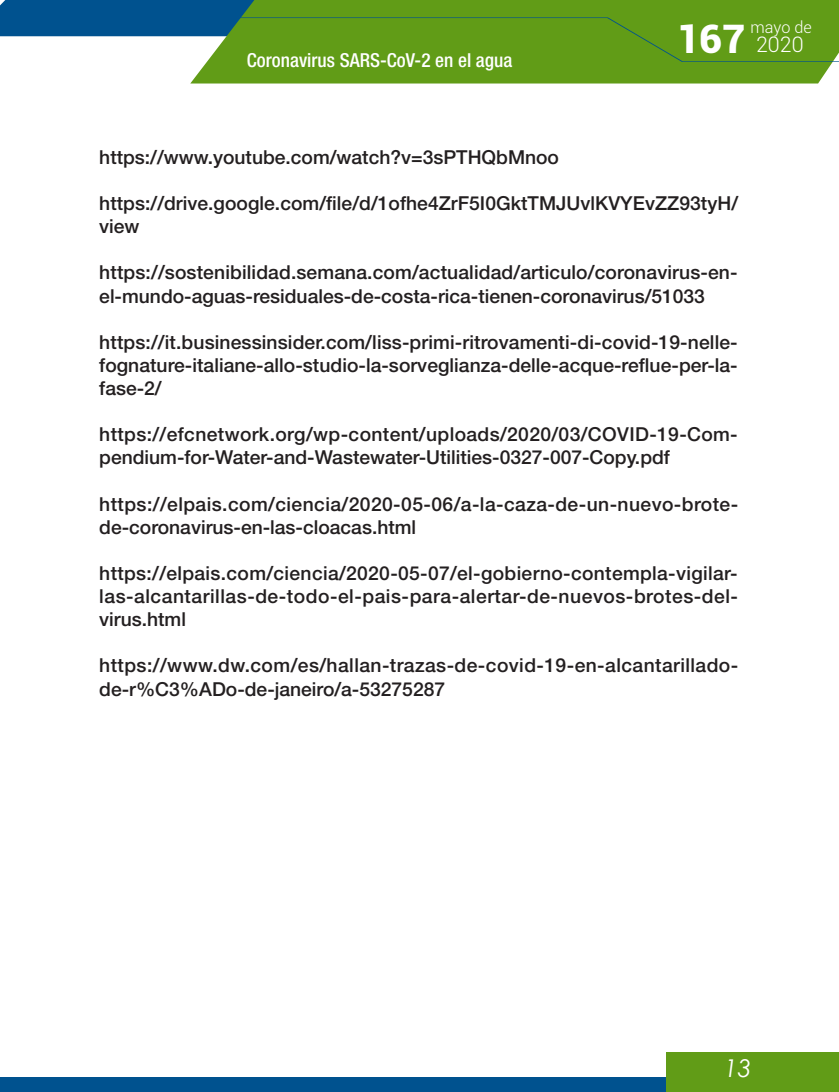
<style>
.page{position:relative;width:839px;height:1092px;background:#fff}
.page>*{position:absolute;margin:0;border:0;box-sizing:border-box;transform-origin:0 0}
.t1{font:900 39.38px "Roboto";color:#fff}
.t2{font:italic 24.5px "Century Gothic";color:#fff}
.t3{font:300 21.35px "Roboto";color:#fff}
.contenidos{font:500 19.25px/23.1px "Helvetica Neue";color:#231f20}
.contenidos-2{font:500 19.25px/23.1px "Helvetica Neue";letter-spacing:.02em;color:#231f20}
.t4{font:500 condensed 19.25px "Helvetica Neue";color:#fff}
.t5{font:300 16.28px "Roboto";color:#fff}
</style>
<div class="page">
<div style="left:0;top:1077px;width:822px;height:14px;background:#00528f"></div>
<div style="left:190px;top:0;width:648px;height:83px;background:#619c17"></div>
<div style="left:190px;top:17px;width:648px;height:45px;background:#619c17"></div>
<svg style="left:0;top:0;width:350px;height:53px"></svg>
<div style="left:665px;top:1051px;width:173px;height:40px;background:#619c17"></div>
<p class="t4" style="left:247px;top:48px;width:267px">Coronavirus SARS-CoV-2 en el agua</p>
<h1 class="t1" style="left:676px;top:11px;width:70px">167</h1>
<p class="t5" style="left:750px;top:16px;width:63px">mayo de</p>
<p class="t3" style="left:756px;top:29px;width:49px">2020</p>
<p class="contenidos" style="left:99px;top:145px;width:461px">https://www.youtube.com/watch?v=3sPTHQbMnoo</p>
<p class="contenidos" style="left:99px;top:191px;width:640px">https://drive.google.com/file/d/1ofhe4ZrF5I0GktTMJUvlKVYEvZZ93tyH/ view</p>
<p class="contenidos" style="left:99px;top:261px;width:639px">https://sostenibilidad.semana.com/actualidad/articulo/coronavirus-en&shy;el-mundo-aguas-residuales-de-costa-rica-tienen-coronavirus/51033</p>
<p class="contenidos" style="left:99px;top:330px;width:640px;text-align:justify">https://it.businessinsider.com/liss-primi-ritrovamenti-di-covid-19-nelle&shy;fognature-italiane-allo-studio-la-sorveglianza-delle-acque-reflue-per-la&shy;fase-2/</p>
<p class="contenidos" style="left:99px;top:422px;width:640px">https://efcnetwork.org/wp-content/uploads/2020/03/COVID-19-Com&shy;pendium-for-Water-and-Wastewater-Utilities-0327-007-Copy.pdf</p>
<p class="contenidos-2" style="left:99px;top:492px;width:640px">https://elpais.com/ciencia/2020-05-06/a-la-caza-de-un-nuevo-brote&shy;de-coronavirus-en-las-cloacas.html</p>
<p class="contenidos" style="left:99px;top:561px;width:640px;text-align:justify">https://elpais.com/ciencia/2020-05-07/el-gobierno-contempla-vigilar&shy;las-alcantarillas-de-todo-el-pais-para-alertar-de-nuevos-brotes-del&shy;virus.html</p>
<p class="contenidos-2" style="left:99px;top:653px;width:640px">https://www.dw.com/es/hallan-trazas-de-covid-19-en-alcantarillado&shy;de-r%C3%ADo-de-janeiro/a-53275287</p>
<p class="t2" style="left:724px;top:1050px;width:29px">13</p>
</div>
